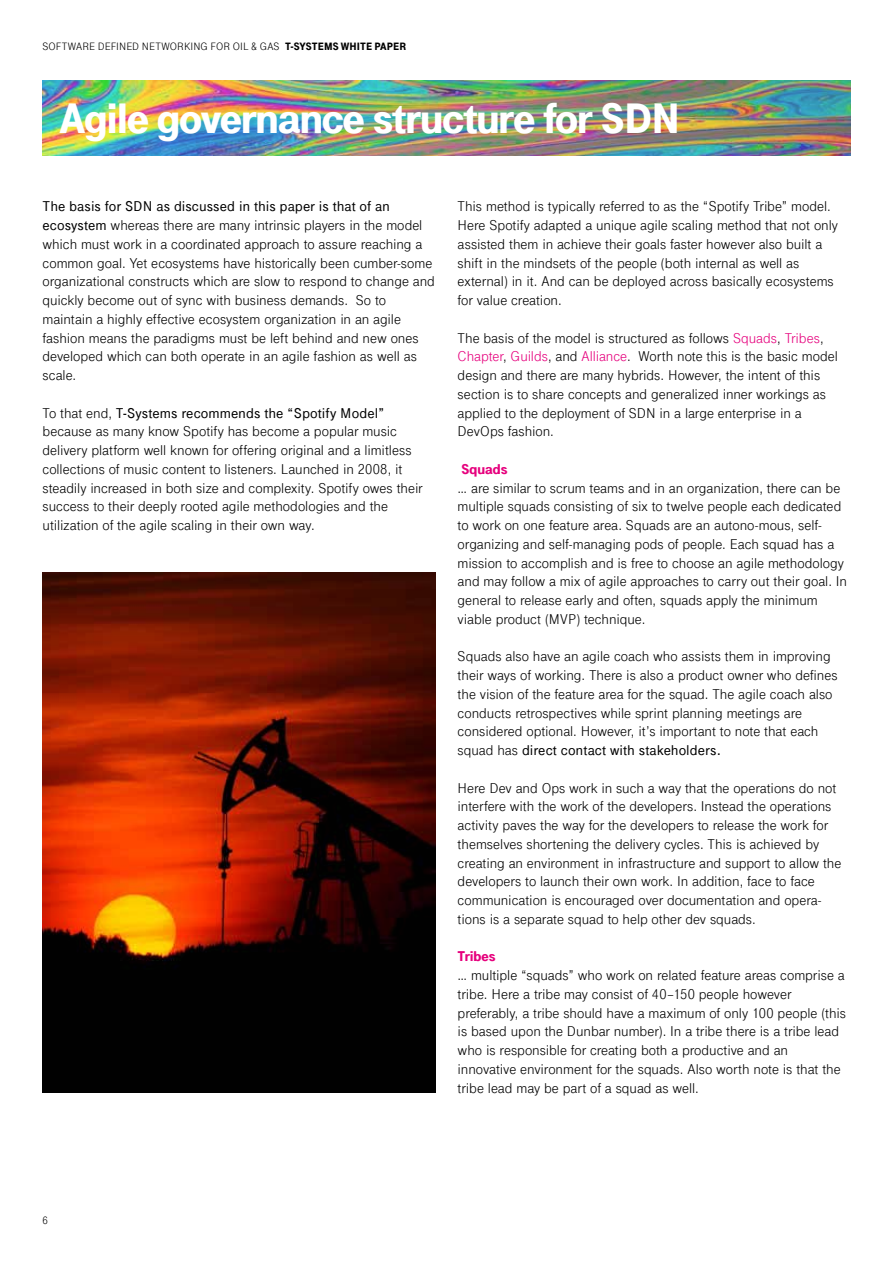
<style>
.page{position:relative;width:893px;height:1263px;background:#fff}
.page>*{position:absolute;margin:0;border:0;box-sizing:border-box;transform-origin:0 0}
.t1{font:900 45px "Tele Grotesk Next";letter-spacing:-.02em;color:#fff}
.t2{font:15px/18.8px "Tele Grotesk Next";color:#000}
.t3{font:900 15px "Tele Grotesk Next";letter-spacing:-.005em;color:#e6007d}
.t4{font:11.25px "Tele Grotesk Next";letter-spacing:.005em;color:#000}
.s1{font-weight:900}
.s2{font-weight:500}
.s3{color:#e6007d}
</style>
<div class="page">
<img style="left:43px;top:573px;width:392px;height:519px">
<img style="left:43px;top:80px;width:807px;height:75px">
<p class="t4" style="left:43px;top:40px;width:365px">SOFTWARE DEFINED NETWORKING FOR OIL &amp; GAS <span class="s1">T-SYSTEMS WHITE PAPER</span></p>
<h1 class="t1" style="left:60px;top:93px;width:622px">Agile governance structure for SDN</h1>
<p class="t2" style="left:43px;top:197px;width:394px"><span class="s2">The basis for SDN as discussed in this paper is that of an ecosystem</span> whereas there are many intrinsic players in the model which must work in a coordinated approach to assure reaching a common goal. Yet ecosystems have historically been cumber-some organizational constructs which are slow to respond to change and quickly become out of sync with business demands. So to maintain a highly effective ecosystem organization in an agile fashion means the paradigms must be left behind and new ones developed which can both operate in an agile fashion as well as scale.</p>
<p class="t2" style="left:43px;top:403px;width:382px">To that end, <span class="s2">T-Systems recommends the “Spotify Model” </span>because as many know Spotify has become a popular music delivery platform well known for offering original and a limitless collections of music content to listeners. Launched in 2008, it steadily increased in both size and complexity. Spotify owes their success to their deeply rooted agile methodologies and the utilization of the agile scaling in their own way.</p>
<p class="t2" style="left:458px;top:197px;width:382px">This method is typically referred to as the “Spotify Tribe” model.<br>Here Spotify adapted a unique agile scaling method that not only assisted them in achieve their goals faster however also built a shift in the mindsets of the people (both internal as well as external) in it. And can be deployed across basically ecosystems for value creation.</p>
<p class="t2" style="left:458px;top:328px;width:382px">The basis of the model is structured as follows <span class="s3">Squads</span>, <span class="s3">Tribes</span>, <span class="s3">Chapter</span>, <span class="s3">Guilds</span>, and <span class="s3">Alliance</span>. Worth note this is the basic model design and there are many hybrids. However, the intent of this section is to share concepts and generalized inner workings as applied to the deployment of SDN in a large enterprise in a DevOps fashion.</p>
<p class="t3" style="left:461px;top:460px;width:48px">Squads</p>
<p class="t2" style="left:458px;top:478px;width:391px">… are similar to scrum teams and in an organization, there can be multiple squads consisting of six to twelve people each dedicated to work on one feature area. Squads are an autono-mous, self&shy;organizing and self-managing pods of people. Each squad has a mission to accomplish and is free to choose an agile methodology and may follow a mix of agile approaches to carry out their goal. In general to release early and often, squads apply the minimum viable product (MVP) technique.</p>
<p class="t2" style="left:458px;top:647px;width:382px">Squads also have an agile coach who assists them in improving their ways of working. There is also a product owner who defines the vision of the feature area for the squad. The agile coach also conducts retrospectives while sprint planning meetings are considered optional. However, it’s important to note that each squad has <span class="s2">direct contact with stakeholders.</span></p>
<p class="t2" style="left:458px;top:778px;width:385px">Here Dev and Ops work in such a way that the operations do not interfere with the work of the developers. Instead the operations activity paves the way for the developers to release the work for themselves shortening the delivery cycles. This is achieved by creating an environment in infrastructure and support to allow the developers to launch their own work. In addition, face to face communication is encouraged over documentation and opera&shy;tions is a separate squad to help other dev squads.</p>
<p class="t3" style="left:458px;top:948px;width:40px">Tribes</p>
<p class="t2" style="left:458px;top:966px;width:390px">… multiple “squads” who work on related feature areas comprise a tribe. Here a tribe may consist of 40–150 people however preferably, a tribe should have a maximum of only 100 people (this is based upon the Dunbar number). In a tribe there is a tribe lead who is responsible for creating both a productive and an innovative environment for the squads. Also worth note is that the tribe lead may be part of a squad as well.</p>
<p class="t4" style="left:43px;top:1214px;width:7px">6</p>
</div>
